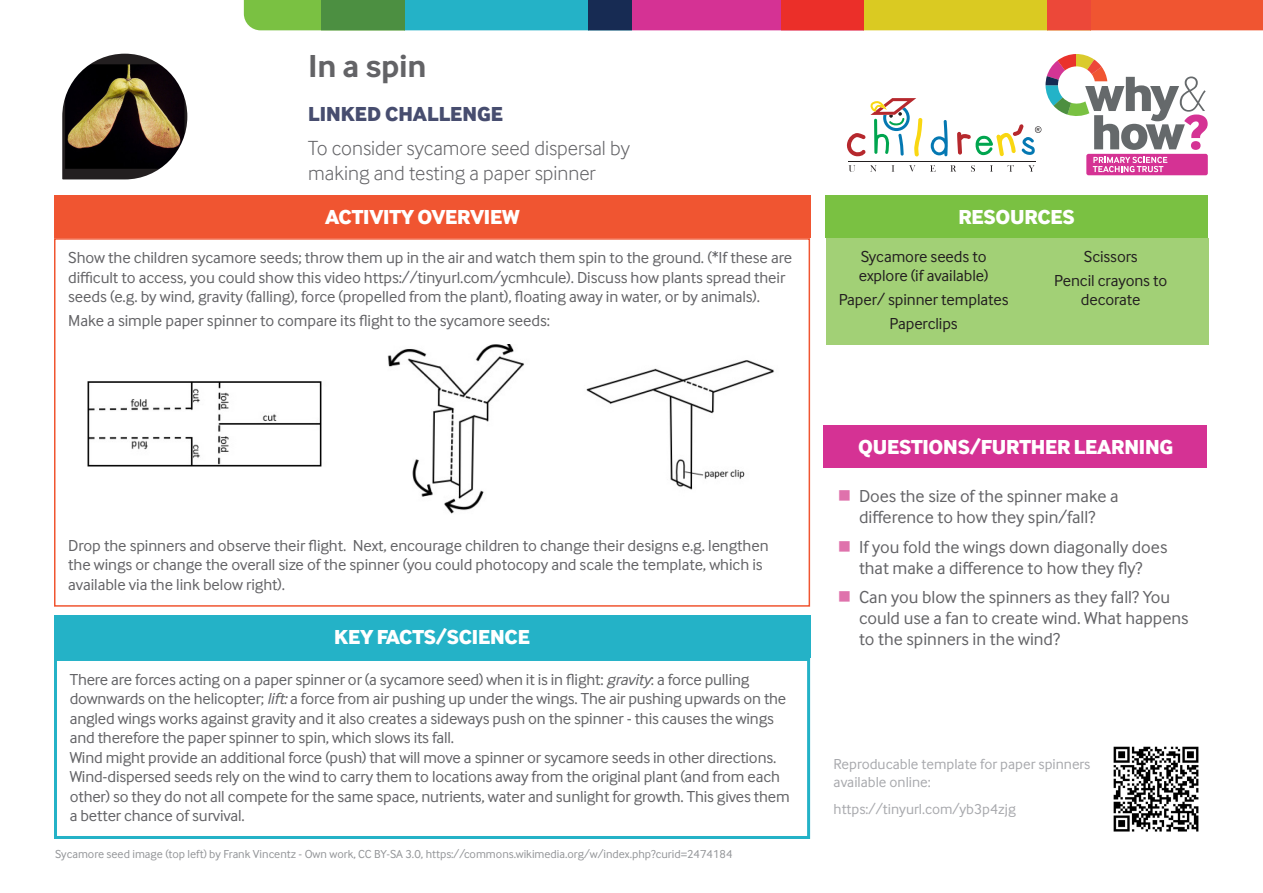
<style>
.page{position:relative;width:1263px;height:893px;background:#fff}
.page>*{position:absolute;margin:0;border:0;box-sizing:border-box;transform-origin:0 0}
.t1{font:800 51.3px/38.4px "Inter Face";letter-spacing:-.05em;color:#65696b}
.t2{font:700 33px "Inter Face";letter-spacing:-.01em;color:#636366}
.t3{font:800 21px "Inter Face";letter-spacing:-.01em;color:#fff}
.t4{font:300 21px/25.2px "Inter Face";color:#636366}
.t5{font:800 21px "Inter Face";color:#474d6f}
.t6{font:18px/21px "Inter Face";color:#636366}
.t7{font:16.5px/19.5px "Inter Face";letter-spacing:-.01em;color:#636366}
.t8{font:16.5px/19.5px "Inter Face";letter-spacing:-.005em;color:#231f20}
.t9{font:15px/18px "Inter Face";color:#a8a9ad}
.t10{font:12px "Inter Face";color:#939598}
.s1{font-weight:100}
.s2{color:#d53294}
.s3{font-style:italic}
</style>
<div class="page">
<div style="left:54px;top:615px;width:756px;height:43px;background:#24b2c7"></div>
<img style="left:1113px;top:746px;width:86px;height:86px">
<div style="left:825px;top:196px;width:383px;height:42px;background:#7ac142"></div>
<div style="left:824px;top:425px;width:383px;height:43px;background:#d53294"></div>
<div style="left:54px;top:238px;width:756px;height:369px;border:2px solid #f05531"></div>
<div style="left:54px;top:658px;width:756px;height:181px;border:3px solid #24b2c7"></div>
<svg style="left:848px;top:165px;width:7px;height:7px"></svg>
<svg style="left:870px;top:165px;width:7px;height:7px"></svg>
<svg style="left:891px;top:165px;width:3px;height:7px"></svg>
<svg style="left:909px;top:165px;width:6px;height:7px"></svg>
<svg style="left:930px;top:165px;width:5px;height:7px"></svg>
<svg style="left:950px;top:165px;width:6px;height:7px"></svg>
<svg style="left:971px;top:165px;width:4px;height:7px"></svg>
<svg style="left:990px;top:165px;width:3px;height:7px"></svg>
<svg style="left:1007px;top:165px;width:7px;height:7px"></svg>
<svg style="left:1028px;top:165px;width:7px;height:7px"></svg>
<svg style="left:931px;top:120px;width:17px;height:36px"></svg>
<hr style="left:848px;top:161px;width:187px;height:1px;background:#231f20">
<svg style="left:957px;top:124px;width:84px;height:32px"></svg>
<svg style="left:847px;top:98px;width:75px;height:58px"></svg>
<div style="left:244px;top:0;width:77px;height:30px;background:#7ac142"></div>
<div style="left:404px;top:0;width:184px;height:30px;background:#24b2c7"></div>
<div style="left:321px;top:0;width:83px;height:30px;background:#4c8f41"></div>
<div style="left:632px;top:0;width:149px;height:30px;background:#d53294"></div>
<div style="left:588px;top:0;width:44px;height:30px;background:#172b53"></div>
<div style="left:863px;top:0;width:185px;height:30px;background:#daca22"></div>
<div style="left:781px;top:0;width:82px;height:30px;background:#eb2f29"></div>
<div style="left:1091px;top:0;width:172px;height:30px;background:#f05531"></div>
<div style="left:1048px;top:0;width:43px;height:30px;background:#ec4839"></div>
<div style="left:54px;top:196px;width:756px;height:42px;background:#f05531"></div>
<svg style="left:62px;top:53px;width:126px;height:127px"></svg>
<div style="left:1086px;top:154px;width:122px;height:21px;background:#d53294;border-radius:2px"></div>
<svg style="left:1093px;top:157px;width:74px;height:15px"></svg>
<svg style="left:1045px;top:54px;width:62px;height:62px"></svg>
<div style="left:826px;top:238px;width:382px;height:106px;background:#a2d076"></div>
<img style="left:87px;top:344px;width:687px;height:170px">
<p class="t2" style="left:308px;top:47px;width:120px">In a spin</p>
<p class="t5" style="left:308px;top:101px;width:196px">LINKED CHALLENGE</p>
<p class="t4" style="left:308px;top:135px;width:323px">To consider sycamore seed dispersal by making and testing a paper spinner</p>
<p class="t3" style="left:325px;top:204px;width:196px">ACTIVITY OVERVIEW</p>
<p class="t3" style="left:958px;top:204px;width:118px">RESOURCES</p>
<h1 class="t1" style="left:1085px;top:73px;width:124px">why<span class="s1">&amp; </span>how<span class="s2">?</span></h1>
<p class="t7" style="left:68px;top:248px;width:725px">Show the children sycamore seeds; throw them up in the air and watch them spin to the ground. (*If these are difficult to access, you could show this video https://tinyurl.com/ycmhcule). Discuss how plants spread their seeds (e.g. by wind, gravity (falling), force (propelled from the plant), floating away in water, or by animals).</p>
<p class="t7" style="left:68px;top:311px;width:483px">Make a simple paper spinner to compare its flight to the sycamore seeds:</p>
<p class="t7" style="left:68px;top:536px;width:702px">Drop the spinners and observe their flight. Next, encourage children to change their designs e.g. lengthen the wings or change the overall size of the spinner (you could photocopy and scale the template, which is available via the link below right).</p>
<p class="t3" style="left:334px;top:624px;width:197px">KEY FACTS/SCIENCE</p>
<p class="t7" style="left:70px;top:669px;width:718px">There are forces acting on a paper spinner or (a sycamore seed) when it is in flight: <span class="s3">gravity</span>: a force pulling downwards on the helicopter; <span class="s3">lift:</span> a force from air pushing up under the wings. The air pushing upwards on the angled wings works against gravity and it also creates a sideways push on the spinner - this causes the wings and therefore the paper spinner to spin, which slows its fall.</p>
<p class="t7" style="left:70px;top:747px;width:721px">Wind might provide an additional force (push) that will move a spinner or sycamore seeds in other directions.<br>Wind-dispersed seeds rely on the wind to carry them to locations away from the original plant (and from each other) so they do not all compete for the same space, nutrients, water and sunlight for growth. This gives them a better chance of survival.</p>
<p class="t10" style="left:55px;top:848px;width:679px">Sycamore seed image (top left) by Frank Vincentz - Own work, CC BY-SA 3.0, https://commons.wikimedia.org/w/index.php?curid=2474184</p>
<p class="t8" style="left:859px;top:247px;width:131px">Sycamore seeds to explore (if available)</p>
<p class="t8" style="left:839px;top:290px;width:171px">Paper/ spinner templates</p>
<p class="t8" style="left:890px;top:314px;width:70px">Paperclips</p>
<p class="t8" style="left:1084px;top:247px;width:55px">Scissors</p>
<p class="t8" style="left:1054px;top:270px;width:115px;text-align:center">Pencil crayons to decorate</p>
<p class="t3" style="left:858px;top:434px;width:317px">QUESTIONS/FURTHER LEARNING</p>
<p class="t6" style="left:859px;top:486px;width:261px">Does the size of the spinner make a difference to how they spin/fall?</p>
<p class="t6" style="left:859px;top:536px;width:310px">If you fold the wings down diagonally does that make a difference to how they fly?</p>
<p class="t6" style="left:859px;top:587px;width:331px">Can you blow the spinners as they fall? You could use a fan to create wind. What happens to the spinners in the wind?</p>
<p class="t9" style="left:834px;top:755px;width:258px">Reproducable template for paper spinners available online:</p>
<p class="t9" style="left:834px;top:799px;width:184px">https://tinyurl.com/yb3p4zjg</p>
</div>
